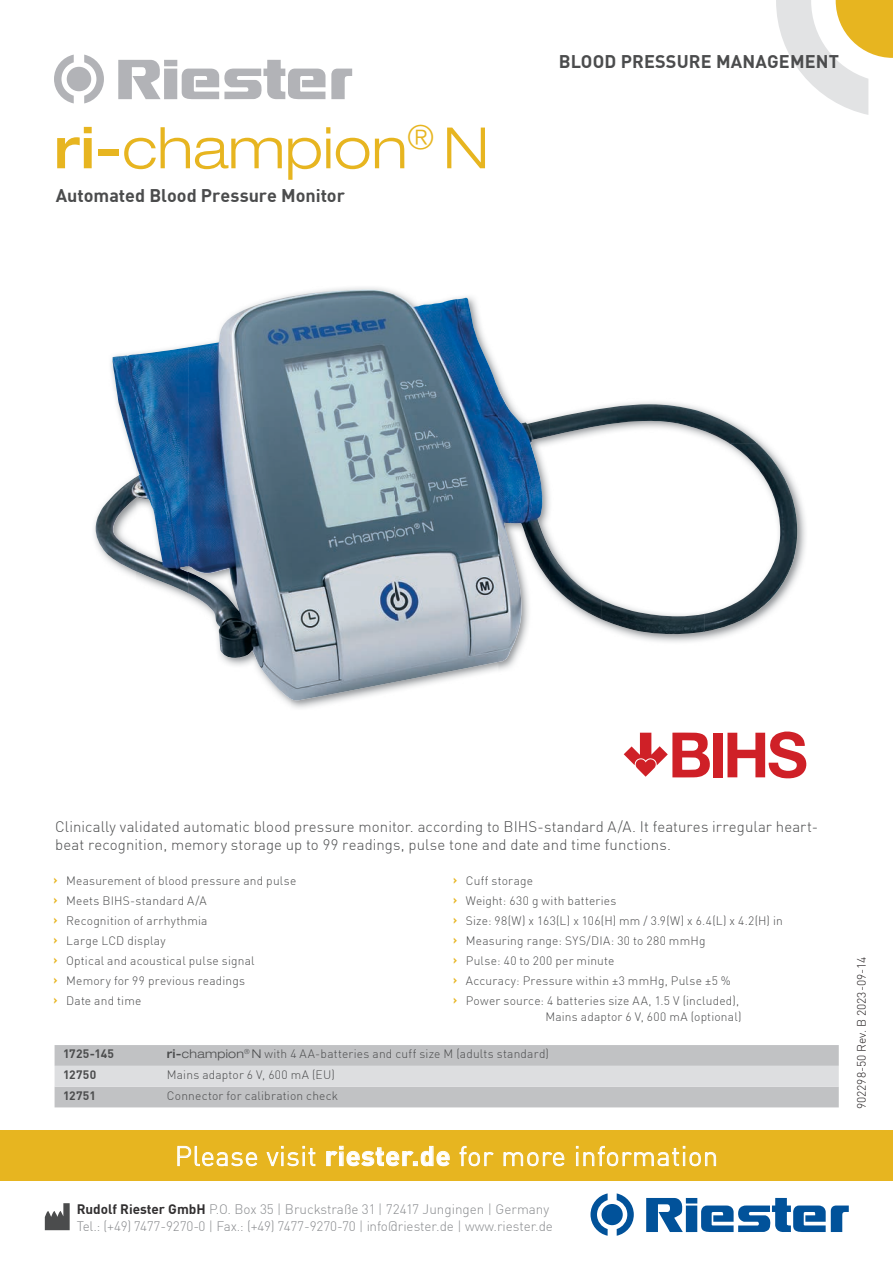
<style>
.page{position:relative;width:893px;height:1263px;background:#fff}
.page>*{position:absolute;margin:0;border:0;box-sizing:border-box;transform-origin:0 0}
.t1{font:300 expanded 57px "Helvetica Neue LT Pro";color:#e7b520}
.t2{font:300 27px "DIN Pro";letter-spacing:.025em;color:#fff}
.t3{font:700 18px "DIN Pro";color:#4b4c4d}
.t4{font:300 15px/18px "DIN Pro";letter-spacing:.005em;color:#4b4c4d}
.t5{font:300 13.5px/17.2px "DIN Pro";color:#8a8c8f}
.t6{font:300 12px/20px "DIN Pro";letter-spacing:.015em;color:#4b4c4d}
.t7{font:300 12px "DIN Pro";color:#231f20}
.t8{font:700 12px "DIN Pro";letter-spacing:.025em;color:#4b4c4d}
.s1{font-weight:500}
.s2{font-weight:700;color:#e7b520}
.s3{font-family:"Helvetica Neue LT Pro";font-weight:500;font-stretch:expanded}
.s4{font-family:"Helvetica Neue LT Pro";font-stretch:expanded}
.s5{font-weight:700}
.s6{font-weight:700;color:#312f30}
</style>
<div class="page">
<img style="left:498px;top:402px;width:308px;height:269px">
<img style="left:283px;top:700px;width:8px;height:5px">
<img style="left:188px;top:289px;width:207px;height:411px">
<img style="left:394px;top:294px;width:104px;height:388px">
<img style="left:96px;top:347px;width:93px;height:246px">
<img style="left:498px;top:388px;width:52px;height:274px">
<img style="left:549px;top:404px;width:209px;height:40px">
<img style="left:729px;top:443px;width:62px;height:52px">
<img style="left:756px;top:495px;width:41px;height:117px">
<img style="left:549px;top:548px;width:53px;height:71px">
<img style="left:704px;top:588px;width:52px;height:44px">
<img style="left:601px;top:600px;width:104px;height:37px">
<svg style="left:776px;top:0;width:117px;height:115px"></svg>
<svg style="left:54px;top:55px;width:20px;height:48px"></svg>
<svg style="left:84px;top:55px;width:20px;height:48px"></svg>
<div style="left:67px;top:67px;width:24px;height:24px;background:#b2b3b7;border-radius:50%"></div>
<div style="left:164px;top:60px;width:13px;height:6px;background:#b2b3b7"></div>
<svg style="left:118px;top:60px;width:43px;height:39px"></svg>
<svg style="left:331px;top:69px;width:21px;height:30px"></svg>
<div style="left:164px;top:69px;width:13px;height:30px;background:#b2b3b7"></div>
<svg style="left:182px;top:60px;width:143px;height:39px"></svg>
<div style="left:0;top:1131px;width:893px;height:50px;background:#e7b520"></div>
<svg style="left:178px;top:1146px;width:79px;height:20px"></svg>
<svg style="left:267px;top:1146px;width:48px;height:20px"></svg>
<svg style="left:326px;top:1146px;width:124px;height:20px"></svg>
<svg style="left:460px;top:1146px;width:33px;height:20px"></svg>
<svg style="left:504px;top:1152px;width:60px;height:14px"></svg>
<svg style="left:576px;top:1146px;width:2px;height:20px"></svg>
<svg style="left:584px;top:1146px;width:132px;height:20px"></svg>
<svg style="left:590px;top:1193px;width:18px;height:43px"></svg>
<svg style="left:617px;top:1193px;width:17px;height:43px"></svg>
<div style="left:602px;top:1204px;width:21px;height:21px;background:#01529a;border-radius:50%"></div>
<div style="left:686px;top:1198px;width:11px;height:5px;background:#01529a"></div>
<svg style="left:646px;top:1198px;width:37px;height:34px"></svg>
<div style="left:686px;top:1205px;width:11px;height:27px;background:#01529a"></div>
<svg style="left:701px;top:1198px;width:148px;height:34px"></svg>
<svg style="left:45px;top:1203px;width:25px;height:27px"></svg>
<div style="left:55px;top:1045px;width:784px;height:62px;background:#c1c2c4"></div>
<div style="left:55px;top:1066px;width:784px;height:21px;background:#dddee0"></div>
<svg style="left:727px;top:731px;width:80px;height:48px"></svg>
<div style="left:713px;top:733px;width:9px;height:44px;background:#cf2027"></div>
<svg style="left:624px;top:732px;width:86px;height:45px"></svg>
<h1 class="t1" style="left:54px;top:113px;width:436px"><span class="s1">ri-</span>champion<sup>®</sup> N</h1>
<h3 class="t3" style="left:56px;top:181px;width:290px">Automated Blood Pressure Monitor</h3>
<h3 class="t3" style="left:559px;top:48px;width:282px">BLOOD PRESSURE MANAGEMENT</h3>
<p class="t4" style="left:55px;top:817px;width:764px">Clinically validated automatic blood pressure monitor. according to BIHS-standard A/A. It features irregular heart&shy;beat recognition, memory storage up to 99 readings, pulse tone and date and time functions.</p>
<p class="t6" style="left:54px;top:870px;width:244px"><span class="s2">Ҿ</span> Measurement of blood pressure and pulse<br><span class="s2">Ҿ</span> Meets BIHS-standard A/A<br><span class="s2">Ҿ</span> Recognition of arrhythmia<br><span class="s2">Ҿ</span> Large LCD display<br><span class="s2">Ҿ</span> Optical and acoustical pulse signal<br><span class="s2">Ҿ</span> Memory for 99 previous readings<br><span class="s2">Ҿ</span> Date and time</p>
<p class="t6" style="left:453px;top:870px;width:331px"><span class="s2">Ҿ</span> Cuff storage<br><span class="s2">Ҿ</span> Weight: 630 g with batteries<br><span class="s2">Ҿ</span> Size: 98(W) x 163(L) x 106(H) mm / 3.9(W) x 6.4(L) x 4.2(H) in <span class="s2">Ҿ</span> Measuring range: SYS/DIA: 30 to 280 mmHg<br><span class="s2">Ҿ</span> Pulse: 40 to 200 per minute<br><span class="s2">Ҿ</span> Accuracy: Pressure within ±3 mmHg, Pulse ±5 %<br><span class="s2">Ҿ</span> Power source: 4 batteries size AA, 1.5 V (included),</p>
<p class="t6" style="left:545px;top:1006px;width:198px">Mains adaptor 6 V, 600 mA (optional)</p>
<p class="t8" style="left:63px;top:1045px;width:53px">1725-145</p>
<p class="t6" style="left:167px;top:1043px;width:384px"><span class="s3">ri-</span><span class="s4">champion</span><sup>®</sup> <span class="s4">N</span> with 4 AA-batteries and cuff size M (adults standard)</p>
<p class="t8" style="left:63px;top:1065px;width:35px">12750</p>
<p class="t6" style="left:167px;top:1064px;width:169px">Mains adaptor 6 V, 600 mA (EU)</p>
<p class="t8" style="left:63px;top:1086px;width:34px">12751</p>
<p class="t6" style="left:167px;top:1085px;width:173px">Connector for calibration check</p>
<h2 class="t2" style="left:175px;top:1135px;width:545px">Please visit <span class="s5">riester.de</span> for more information</h2>
<p class="t5" style="left:77px;top:1199px;width:478px"><span class="s6">Rudolf Riester GmbH</span> P.O. Box 35 | Bruckstraße 31 | 72417 Jungingen | Germany<br>Tel.: (+49) 7477-9270-0 | Fax.: (+49) 7477-9270-70 | info@riester.de | www.riester.de</p>
<p class="t7" style="left:852px;top:1109px;width:154px;rotate:-90deg">902298-50 Rev. B 2023-09-14</p>
</div>
